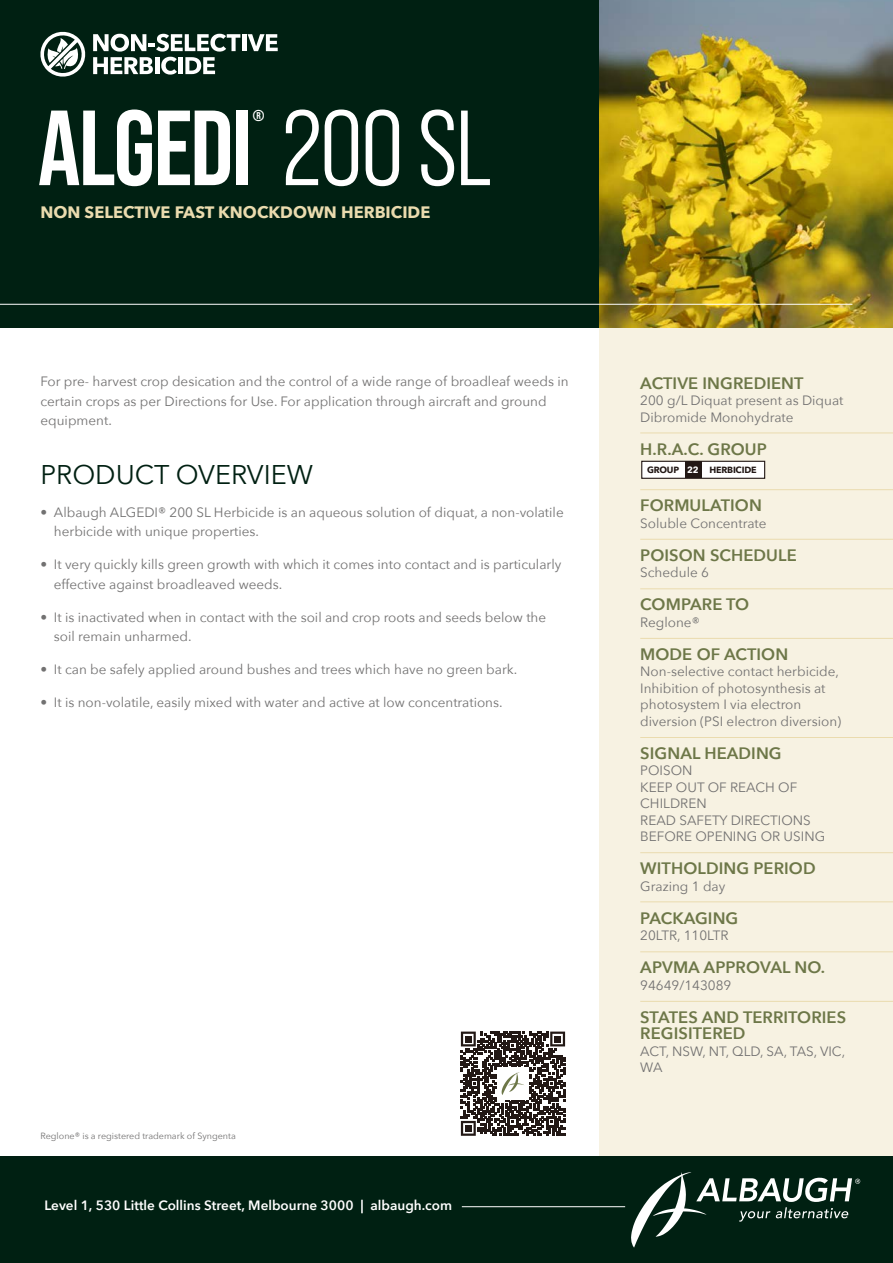
<style>
.page{position:relative;width:893px;height:1263px;background:#fff}
.page>*{position:absolute;margin:0;border:0;box-sizing:border-box;transform-origin:0 0}
.t1{font:700 106.5px "Bebas Neue Pro";letter-spacing:-.015em;color:#fff}
.t2{font:27px "Avenir Next";color:#002012}
.t3{font:600 16.5px/16.5px "Avenir Next";letter-spacing:.005em;color:#6d7748}
.t4{font:700 16.5px "Avenir Next";color:#eadbae}
.t5{font:700 15.75px "Bebas Neue Pro";color:#fff}
.t6{font:13.5px/16.5px "Avenir Next";color:#727171}
.t7{font:600 13.5px "Avenir Next";color:#fff}
.t8{font:9px "Avenir Next";color:#727171}
.t9{font:700 9px "Avenir Next";letter-spacing:-.025em;color:#221815}
.s1{font-family:"Bebas Neue Pro Middle";font-weight:400}
.s2{color:#fff}
</style>
<div class="page">
<div style="left:0;top:0;width:893px;height:327px;background:#002012"></div>
<hr style="left:242px;top:34px;width:4px;height:17px;background:#fff">
<svg style="left:248px;top:34px;width:30px;height:17px"></svg>
<svg style="left:93px;top:34px;width:147px;height:41px"></svg>
<svg style="left:40px;top:31px;width:46px;height:46px"></svg>
<div style="left:600px;top:0;width:293px;height:1263px;background:#f7f2e2"></div>
<img style="left:600px;top:0;width:293px;height:327px">
<div style="left:0;top:1157px;width:893px;height:106px;background:#002012"></div>
<svg style="left:631px;top:1172px;width:229px;height:76px"></svg>
<hr style="left:462px;top:1206px;width:163px;height:1px;background:#fff">
<hr style="left:0;top:304px;width:852px;height:1px;background:#fff">
<svg style="left:361px;top:1200px;width:2px;height:13px"></svg>
<hr style="left:640px;top:433px;width:253px;height:1px;background:#eadbae">
<hr style="left:640px;top:489px;width:253px;height:1px;background:#eadbae">
<hr style="left:640px;top:539px;width:253px;height:1px;background:#eadbae">
<hr style="left:640px;top:588px;width:253px;height:1px;background:#eadbae">
<hr style="left:640px;top:638px;width:253px;height:1px;background:#eadbae">
<hr style="left:640px;top:737px;width:253px;height:1px;background:#eadbae">
<hr style="left:640px;top:852px;width:253px;height:1px;background:#eadbae">
<hr style="left:640px;top:901px;width:253px;height:1px;background:#eadbae">
<hr style="left:640px;top:951px;width:253px;height:1px;background:#eadbae">
<hr style="left:640px;top:1001px;width:253px;height:1px;background:#eadbae">
<div style="left:641px;top:461px;width:124px;height:18px;background:#fff;border:1px solid #221815"></div>
<div style="left:684px;top:461px;width:17px;height:17px;background:#221815"></div>
<svg style="left:461px;top:1031px;width:104px;height:105px"></svg>
<h1 class="t1" style="left:38px;top:87px;width:455px">ALGEDI <span class="s1">200 SL</span></h1>
<p class="t5" style="left:253px;top:107px;width:13px">®</p>
<p class="t4" style="left:40px;top:198px;width:392px">NON SELECTIVE FAST KNOCKDOWN HERBICIDE</p>
<p class="t6" style="left:41px;top:371px;width:530px;line-height:19.5px">For pre- harvest crop desication and the control of a wide range of broadleaf weeds in certain crops as per Directions for Use. For application through aircraft and ground equipment.</p>
<h2 class="t2" style="left:41px;top:452px;width:274px">PRODUCT OVERVIEW</h2>
<p class="t6" style="left:54px;top:502px;width:511px;line-height:19.5px;text-indent:-13px">• Albaugh ALGEDI® 200 SL Herbicide is an aqueous solution of diquat, a non-volatile herbicide with unique properties.</p>
<p class="t6" style="left:54px;top:554px;width:509px;line-height:19.5px;text-indent:-13px">• It very quickly kills green growth with which it comes into contact and is particularly effective against broadleaved weeds.</p>
<p class="t6" style="left:54px;top:607px;width:494px;line-height:19.5px;text-indent:-13px">• It is inactivated when in contact with the soil and crop roots and seeds below the soil remain unharmed.</p>
<p class="t6" style="left:41px;top:661px;width:478px">• It can be safely applied around bushes and trees which have no green bark.</p>
<p class="t6" style="left:41px;top:694px;width:464px">• It is non-volatile, easily mixed with water and active at low concentrations.</p>
<p class="t8" style="left:41px;top:1129px;width:197px">Reglone® is a registered trademark of Syngenta</p>
<p class="t7" style="left:44px;top:1194px;width:311px">Level 1, 530 Little Collins Street, Melbourne 3000</p>
<p class="t7" style="left:370px;top:1194px;width:83px">albaugh.com</p>
<p class="t3" style="left:640px;top:374px;width:165px">ACTIVE INGREDIENT</p>
<p class="t6" style="left:640px;top:392px;width:205px">200 g/L Diquat present as Diquat<br>Dibromide Monohydrate</p>
<p class="t3" style="left:640px;top:440px;width:128px">H.R.A.C. GROUP</p>
<p class="t9" style="left:647px;top:462px;width:111px">GROUP <span class="s2">22</span> HERBICIDE</p>
<p class="t3" style="left:640px;top:497px;width:123px">FORMULATION</p>
<p class="t6" style="left:640px;top:514px;width:128px">Soluble Concentrate</p>
<p class="t3" style="left:640px;top:546px;width:158px">POISON SCHEDULE</p>
<p class="t6" style="left:640px;top:564px;width:70px">Schedule 6</p>
<p class="t3" style="left:640px;top:596px;width:110px">COMPARE TO</p>
<p class="t6" style="left:640px;top:613px;width:61px">Reglone®</p>
<p class="t3" style="left:640px;top:645px;width:149px">MODE OF ACTION</p>
<p class="t6" style="left:640px;top:663px;width:202px">Non-selective contact herbicide, Inhibition of photosynthesis at photosystem I via electron diversion (PSI electron diversion)</p>
<p class="t3" style="left:640px;top:744px;width:143px">SIGNAL HEADING</p>
<p class="t6" style="left:640px;top:762px;width:186px">POISON<br>KEEP OUT OF REACH OF<br>CHILDREN<br>READ SAFETY DIRECTIONS<br>BEFORE OPENING OR USING</p>
<p class="t3" style="left:640px;top:860px;width:177px">WITHOLDING PERIOD</p>
<p class="t6" style="left:640px;top:877px;width:87px">Grazing 1 day</p>
<p class="t3" style="left:640px;top:909px;width:100px">PACKAGING</p>
<p class="t6" style="left:640px;top:927px;width:90px">20LTR, 110LTR</p>
<p class="t3" style="left:640px;top:959px;width:186px">APVMA APPROVAL NO.</p>
<p class="t6" style="left:640px;top:976px;width:93px">94649/143089</p>
<p class="t3" style="left:640px;top:1008px;width:207px">STATES AND TERRITORIES<br>REGISITERED</p>
<p class="t6" style="left:640px;top:1042px;width:206px">ACT, NSW, NT, QLD, SA, TAS, VIC,<br>WA</p>
</div>
